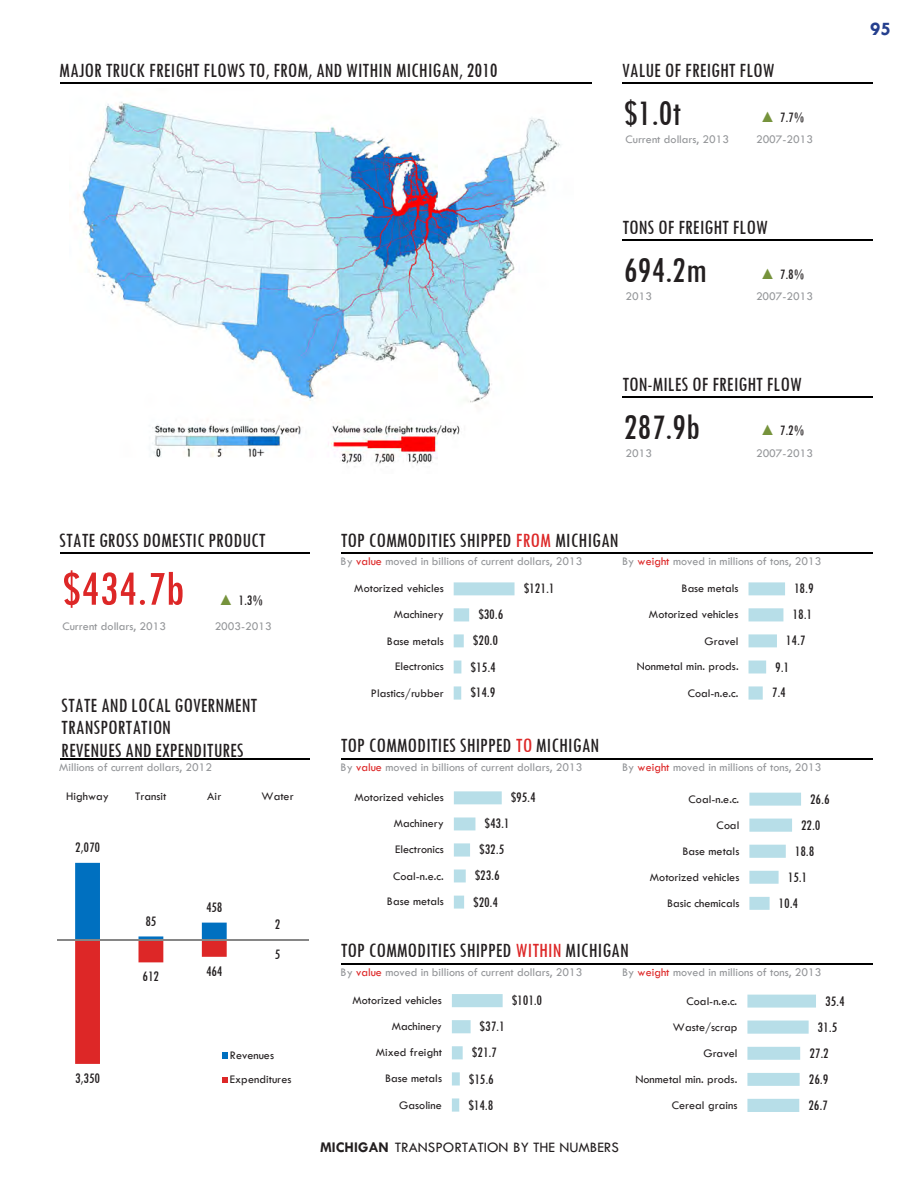
<style>
.page{position:relative;width:918px;height:1188px;background:#fff}
.page>*{position:absolute;margin:0;border:0;box-sizing:border-box;transform-origin:0 0}
.t1{font:51px "Tw Cen MT Condensed";color:#dd2727}
.t2{font:37.35px "Tw Cen MT Condensed";color:#231f20}
.t3{font:21px/22.4px "Tw Cen MT Condensed";color:#231f20}
.t4{font:700 19.5px "Tw Cen";color:#253f8e}
.t5{font:15px/26.1px "Tw Cen MT Condensed";letter-spacing:.005em;color:#231f20}
.t6{font:15px "Tw Cen";letter-spacing:-.005em;color:#231f20}
.t7{font:12px/26.1px "Tw Cen";letter-spacing:.005em;color:#231f20;text-align:right}
.t8{font:12px "Tw Cen";color:#939598}
.t9{font:11.85px "Tw Cen";color:#939598}
.s1{font-family:"Arial";color:#76933c}
.s2{color:#dd2727}
.s3{font-weight:700}
</style>
<div class="page">
<svg style="left:454px;top:791px;width:48px;height:118px"></svg>
<svg style="left:452px;top:994px;width:51px;height:118px"></svg>
<svg style="left:749px;top:793px;width:52px;height:117px"></svg>
<svg style="left:747px;top:995px;width:69px;height:117px"></svg>
<svg style="left:454px;top:582px;width:61px;height:118px"></svg>
<svg style="left:749px;top:582px;width:36px;height:118px"></svg>
<hr style="left:60px;top:553px;width:250px;height:1px;background:#000">
<hr style="left:60px;top:759px;width:250px;height:1px;background:#000">
<hr style="left:622px;top:83px;width:251px;height:1px;background:#000">
<hr style="left:622px;top:239px;width:251px;height:1px;background:#000">
<hr style="left:622px;top:396px;width:251px;height:1px;background:#000">
<hr style="left:341px;top:553px;width:532px;height:1px;background:#000">
<hr style="left:341px;top:758px;width:532px;height:1px;background:#000">
<hr style="left:341px;top:963px;width:532px;height:2px;background:#000">
<hr style="left:60px;top:82px;width:531px;height:2px;background:#000">
<hr style="left:57px;top:939px;width:252px;height:1px;background:#868686">
<svg style="left:75px;top:863px;width:215px;height:201px"></svg>
<svg style="left:222px;top:1077px;width:6px;height:6px"></svg>
<img style="left:78px;top:101px;width:483px;height:366px">
<p class="t3" style="left:59px;top:59px;width:440px">MAJOR TRUCK FREIGHT FLOWS TO, FROM, AND WITHIN MICHIGAN, 2010</p>
<p class="t3" style="left:622px;top:59px;width:154px">VALUE OF FREIGHT FLOW</p>
<p class="t2" style="left:624px;top:91px;width:59px">$1.0t</p>
<p class="t5" style="left:760px;top:104px;width:46px"><span class="s1">▲</span> 7.7%</p>
<p class="t9" style="left:625px;top:133px;width:105px">Current dollars, 2013</p>
<p class="t9" style="left:756px;top:133px;width:59px">2007-2013</p>
<p class="t3" style="left:622px;top:215px;width:147px">TONS OF FREIGHT FLOW</p>
<p class="t2" style="left:624px;top:248px;width:85px">694.2m</p>
<p class="t5" style="left:760px;top:260px;width:46px"><span class="s1">▲</span> 7.8%</p>
<p class="t9" style="left:625px;top:289px;width:28px">2013</p>
<p class="t9" style="left:756px;top:289px;width:58px">2007-2013</p>
<h3 class="t4" style="left:870px;top:17px;width:22px">95</h3>
<p class="t3" style="left:622px;top:372px;width:181px">TON-MILES OF FREIGHT FLOW</p>
<p class="t2" style="left:624px;top:405px;width:78px">287.9b</p>
<p class="t5" style="left:760px;top:417px;width:46px"><span class="s1">▲</span> 7.2%</p>
<p class="t9" style="left:625px;top:446px;width:28px">2013</p>
<p class="t9" style="left:756px;top:446px;width:59px">2007-2013</p>
<p class="t3" style="left:59px;top:529px;width:208px">STATE GROSS DOMESTIC PRODUCT</p>
<p class="t3" style="left:341px;top:528px;width:279px">TOP COMMODITIES SHIPPED <span class="s2">FROM</span> MICHIGAN</p>
<p class="t8" style="left:341px;top:554px;width:243px">By <span class="s2">value</span> moved in billions of current dollars, 2013</p>
<p class="t8" style="left:622px;top:554px;width:201px">By <span class="s2">weight</span> moved in millions of tons, 2013</p>
<p class="t1" style="left:62px;top:558px;width:124px">$434.7b</p>
<p class="t5" style="left:219px;top:587px;width:46px"><span class="s1">▲</span> 1.3%</p>
<p class="t8" style="left:62px;top:619px;width:105px">Current dollars, 2013</p>
<p class="t8" style="left:215px;top:619px;width:59px">2003-2013</p>
<p class="t3" style="left:61px;top:694px;width:198px">STATE AND LOCAL GOVERNMENT<br>TRANSPORTATION<br>REVENUES AND EXPENDITURES</p>
<p class="t5" style="left:524px;top:575px;width:32px">$121.1</p>
<p class="t7" style="left:354px;top:575px;width:91px">Motorized vehicles<br>Machinery<br>Base metals<br>Electronics<br>Plastics/rubber</p>
<p class="t5" style="left:794px;top:575px;width:21px">18.9</p>
<p class="t7" style="left:637px;top:575px;width:103px">Base metals<br>Motorized vehicles<br>Gravel<br>Nonmetal min. prods.<br>Coal-n.e.c.</p>
<p class="t5" style="left:470px;top:601px;width:34px;text-align:center">$30.6 $20.0 $15.4 $14.9</p>
<p class="t5" style="left:793px;top:601px;width:21px">18.1</p>
<p class="t5" style="left:786px;top:627px;width:21px">14.7</p>
<p class="t5" style="left:775px;top:653px;width:15px">9.1</p>
<p class="t5" style="left:772px;top:679px;width:15px">7.4</p>
<p class="t3" style="left:341px;top:734px;width:260px">TOP COMMODITIES SHIPPED <span class="s2">TO</span> MICHIGAN</p>
<p class="t8" style="left:59px;top:760px;width:155px">Millions of current dollars, 2012</p>
<p class="t8" style="left:341px;top:760px;width:243px">By <span class="s2">value</span> moved in billions of current dollars, 2013</p>
<p class="t8" style="left:622px;top:760px;width:201px">By <span class="s2">weight</span> moved in millions of tons, 2013</p>
<p class="t7" style="left:66px;top:783px;width:44px">Highway</p>
<p class="t7" style="left:135px;top:783px;width:33px">Transit</p>
<p class="t7" style="left:207px;top:783px;width:16px">Air</p>
<p class="t7" style="left:262px;top:783px;width:34px">Water</p>
<p class="t5" style="left:75px;top:834px;width:26px">2,070</p>
<p class="t5" style="left:75px;top:1065px;width:26px">3,350</p>
<p class="t5" style="left:145px;top:908px;width:13px">85</p>
<p class="t5" style="left:143px;top:963px;width:18px">612</p>
<p class="t5" style="left:206px;top:894px;width:18px">458</p>
<p class="t5" style="left:206px;top:958px;width:18px">464</p>
<p class="t5" style="left:275px;top:911px;width:7px">2</p>
<p class="t5" style="left:275px;top:941px;width:7px">5</p>
<p class="t7" style="left:230px;top:1043px;width:63px;line-height:24.2px;text-align:left">Revenues<br>Expenditures</p>
<p class="t7" style="left:355px;top:784px;width:91px">Motorized vehicles<br>Machinery<br>Electronics<br>Coal-n.e.c.<br>Base metals</p>
<p class="t5" style="left:511px;top:784px;width:26px">$95.4</p>
<p class="t5" style="left:484px;top:810px;width:26px">$43.1</p>
<p class="t5" style="left:479px;top:836px;width:26px">$32.5</p>
<p class="t5" style="left:475px;top:862px;width:26px">$23.6</p>
<p class="t5" style="left:473px;top:888px;width:26px">$20.4</p>
<p class="t7" style="left:650px;top:786px;width:91px">Coal-n.e.c.<br>Coal<br>Base metals<br>Motorized vehicles<br>Basic chemicals</p>
<p class="t5" style="left:810px;top:786px;width:21px">26.6</p>
<p class="t5" style="left:801px;top:811px;width:21px">22.0</p>
<p class="t5" style="left:795px;top:838px;width:21px">18.8</p>
<p class="t5" style="left:788px;top:864px;width:21px">15.1</p>
<p class="t5" style="left:779px;top:890px;width:21px">10.4</p>
<p class="t3" style="left:341px;top:939px;width:289px">TOP COMMODITIES SHIPPED <span class="s2">WITHIN</span> MICHIGAN</p>
<p class="t8" style="left:341px;top:965px;width:243px">By <span class="s2">value</span> moved in billions of current dollars, 2013</p>
<p class="t8" style="left:622px;top:965px;width:201px">By <span class="s2">weight</span> moved in millions of tons, 2013</p>
<p class="t7" style="left:353px;top:987px;width:91px">Motorized vehicles<br>Machinery<br>Mixed freight<br>Base metals<br>Gasoline</p>
<p class="t5" style="left:468px;top:1013px;width:38px;text-indent:11px">$37.1 $21.7 $15.6 $14.8</p>
<p class="t5" style="left:512px;top:987px;width:32px">$101.0</p>
<p class="t6" style="left:320px;top:1138px;width:300px"><span class="s3">MICHIGAN</span> TRANSPORTATION BY THE NUMBERS</p>
<p class="t7" style="left:635px;top:988px;width:103px">Coal-n.e.c.<br>Waste/scrap<br>Gravel<br>Nonmetal min. prods.<br>Cereal grains</p>
<p class="t5" style="left:825px;top:987px;width:21px">35.4</p>
<p class="t5" style="left:818px;top:1014px;width:21px">31.5</p>
<p class="t5" style="left:809px;top:1040px;width:21px">27.2</p>
<p class="t5" style="left:809px;top:1066px;width:21px">26.9</p>
<p class="t5" style="left:808px;top:1092px;width:21px">26.7</p>
</div>
